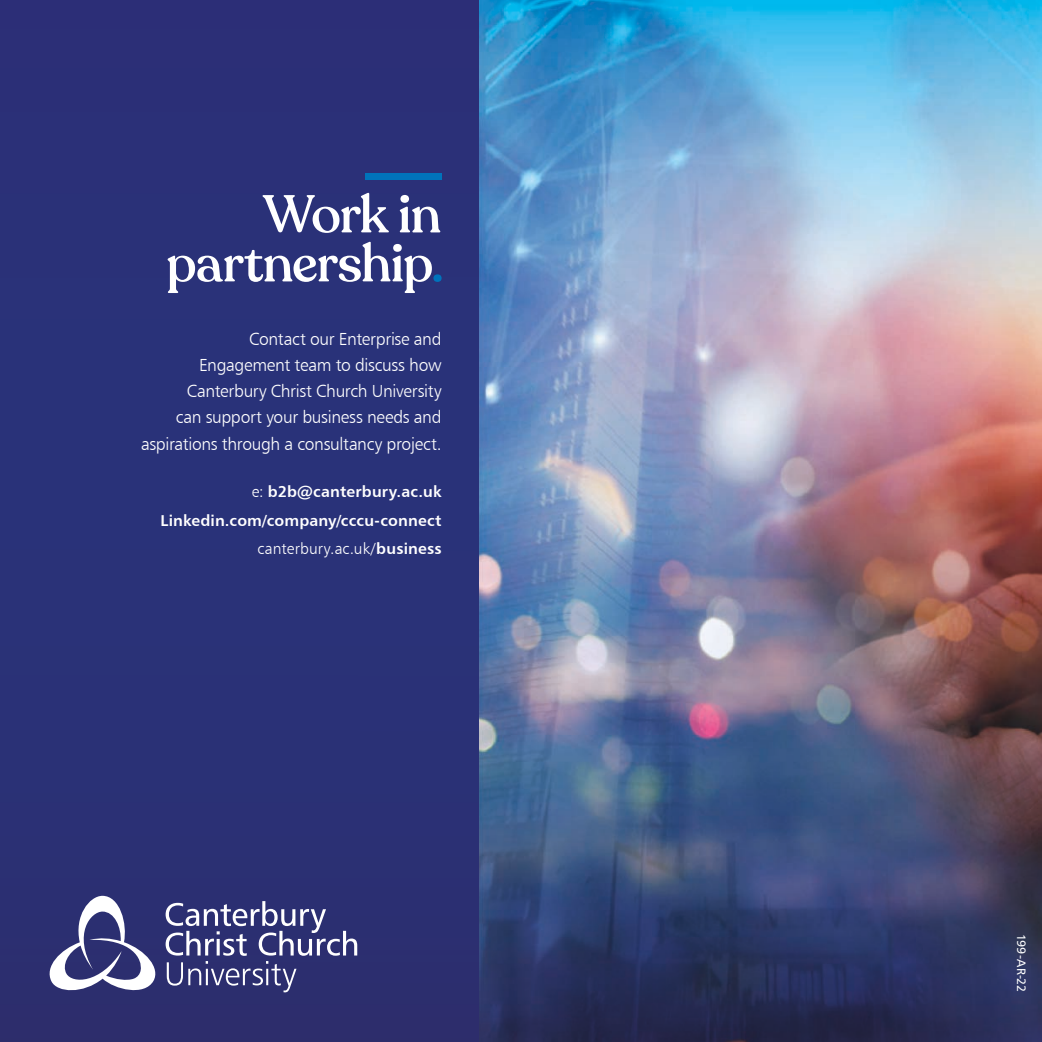
<style>
.page{position:relative;width:1042px;height:1042px;background:#fff}
.page>*{position:absolute;margin:0;border:0;box-sizing:border-box;transform-origin:0 0}
.t1{font:500 52.5px/49px "Recoleta";letter-spacing:-.02em;color:#fff;text-align:right}
.t2{font:17.5px/26.2px "Humanist 777 BT Light B";letter-spacing:-.02em;color:#fff;text-align:right}
.t3{font:15.75px/28.9px "Humanist 777 BT Bold B";letter-spacing:.01em;color:#fff;text-align:right}
.t4{font:15.75px "Humanist 777 BT Light B";letter-spacing:.005em;color:#fff}
.t5{font:12.25px "Humanist 777 BT Roman B";letter-spacing:.005em;color:#fff}
.s1{color:#0073bb}
.s2{font-family:"Humanist 777 BT Light B"}
.s3{font-family:"Humanist 777 BT Bold B"}
</style>
<div class="page">
<img style="left:360px;top:0;width:119px;height:1042px">
<img style="left:479px;top:0;width:563px;height:1042px">
<img style="left:0;top:675px;width:360px;height:367px">
<div style="left:0;top:0;width:360px;height:675px;background:#2a3278"></div>
<div style="left:365px;top:174px;width:76px;height:6px;background:#0073bb"></div>
<svg style="left:44px;top:896px;width:313px;height:100px"></svg>
<h1 class="t1" style="left:166px;top:191px;width:279px">Work in partnership<span class="s1">.</span></h1>
<p class="t2" style="left:141px;top:325px;width:302px">Contact our Enterprise and<br>Engagement team to discuss how Canterbury Christ Church University<br>can support your business needs and aspirations through a consultancy project.</p>
<p class="t3" style="left:160px;top:476px;width:282px"><span class="s2">e:</span> b2b@canterbury.ac.uk<br>Linkedin.com/company/cccu-connect</p>
<p class="t4" style="left:258px;top:539px;width:185px">canterbury.ac.uk/<span class="s3">business</span></p>
<p class="t5" style="left:1029px;top:934px;width:60px;rotate:90deg">199-AR-22</p>
</div>
